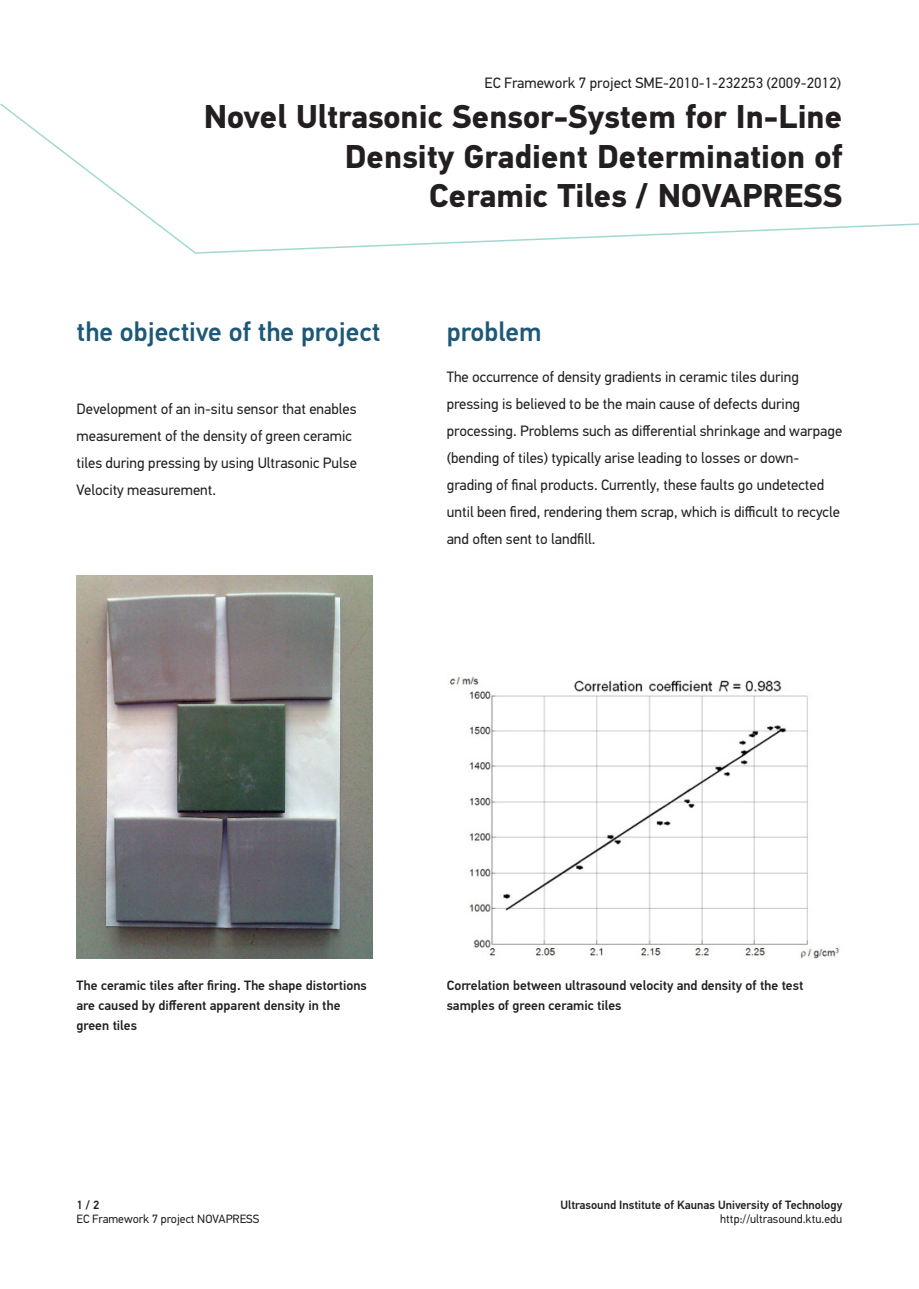
<style>
.page{position:relative;width:919px;height:1289px;background:#fff}
.page>*{position:absolute;margin:0;border:0;box-sizing:border-box;transform-origin:0 0}
.Pavadinimo_antraste{font:700 33px/39.6px "PF Din Text Pro";color:#231f20;text-align:right}
.Dalies_antraste{font:500 27px "PF Din Text Pro";color:#1d5976}
.Paryskinta_antraste{font:15px/27px "PF Din Text Pro";color:#231f20}
.Antraštės{font:500 13.5px/20.2px "PF Din Text Pro";color:#231f20}
.Paryskinta_antraste-2{font:12px "PF Din Text Pro";color:#231f20}
.Paryskinta_antraste-3{font:500 12px "PF Din Text Pro";color:#231f20}
</style>
<div class="page">
<svg style="left:0;top:103px;width:918px;height:151px"></svg>
<img style="left:76px;top:575px;width:296px;height:383px">
<img style="left:449px;top:677px;width:390px;height:281px">
<p class="Paryskinta_antraste" style="left:484px;top:69px;width:358px">EC Framework 7 project SME-2010-1-232253 (2009-2012)</p>
<p class="Pavadinimo_antraste" style="left:204px;top:98px;width:640px">Novel Ultrasonic Sensor-System for In-Line<br>Density Gradient Determination of<br>Ceramic Tiles / NOVAPRESS</p>
<p class="Dalies_antraste" style="left:77px;top:315px;width:305px">the objective of the project</p>
<p class="Paryskinta_antraste" style="left:77px;top:395px;width:282px">Development of an in-situ sensor that enables measurement of the density of green ceramic tiles during pressing by using Ultrasonic Pulse Velocity measurement.</p>
<p class="Dalies_antraste" style="left:446px;top:315px;width:97px">problem</p>
<p class="Paryskinta_antraste" style="left:446px;top:363px;width:397px">The occurrence of density gradients in ceramic tiles during pressing is believed to be the main cause of defects during processing. Problems such as differential shrinkage and warpage (bending of tiles) typically arise leading to losses or down&shy;grading of final products. Currently, these faults go undetected until been fired, rendering them scrap, which is difficult to recycle and often sent to landfill.</p>
<p class="Antraštės" style="left:77px;top:975px;width:292px">The ceramic tiles after firing. The shape distortions are caused by different apparent density in the green tiles</p>
<p class="Antraštės" style="left:446px;top:975px;width:358px">Correlation between ultrasound velocity and density of the test samples of green ceramic tiles</p>
<p class="Paryskinta_antraste-3" style="left:77px;top:1197px;width:24px">1 / 2</p>
<p class="Paryskinta_antraste-2" style="left:77px;top:1211px;width:184px">EC Framework 7 project NOVAPRESS</p>
<p class="Paryskinta_antraste-3" style="left:560px;top:1197px;width:283px">Ultrasound Institute of Kaunas University of Technology</p>
<p class="Paryskinta_antraste-2" style="left:720px;top:1211px;width:124px">http://ultrasound.ktu.edu</p>
</div>
